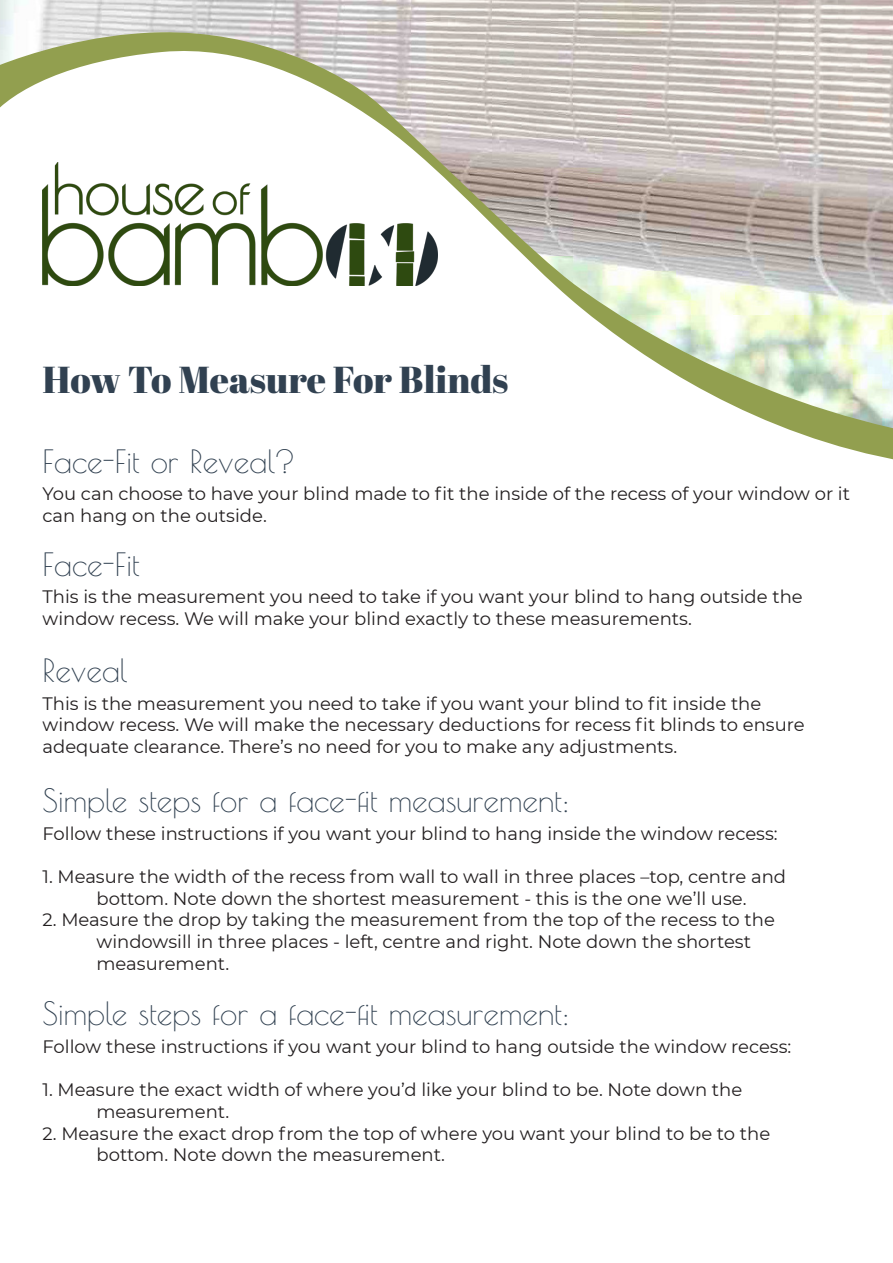
<style>
.page{position:relative;width:893px;height:1263px;background:#fff}
.page>*{position:absolute;margin:0;border:0;box-sizing:border-box;transform-origin:0 0}
.t1{font:37.5px "Abril Fatface";color:#314151}
.t2{font:31.5px "Poiret One";color:#314151}
.t3{font:18px "Montserrat";color:#231f20}
</style>
<div class="page">
<svg style="left:785px;top:428px;width:108px;height:32px;fill:#929f4f"></svg>
<img style="left:0;top:0;width:893px;height:428px">
<img style="left:43px;top:162px;width:394px;height:123px">
<p class="t1" style="left:43px;top:353px;width:467px">How To Measure For Blinds</p>
<p class="t2" style="left:43px;top:442px;width:255px">Face-Fit or Reveal?</p>
<p class="t3" style="left:43px;top:481px;width:809px">You can choose to have your blind made to fit the inside of the recess of your window or it</p>
<p class="t3" style="left:43px;top:503px;width:226px">can hang on the outside.</p>
<p class="t2" style="left:43px;top:545px;width:99px">Face-Fit</p>
<p class="t3" style="left:43px;top:585px;width:762px">This is the measurement you need to take if you want your blind to hang outside the</p>
<p class="t3" style="left:43px;top:606px;width:651px">window recess. We will make your blind exactly to these measurements.</p>
<p class="t2" style="left:43px;top:651px;width:87px">Reveal</p>
<p class="t3" style="left:43px;top:691px;width:720px">This is the measurement you need to take if you want your blind to fit inside the</p>
<p class="t3" style="left:43px;top:712px;width:764px">window recess. We will make the necessary deductions for recess fit blinds to ensure</p>
<p class="t3" style="left:43px;top:734px;width:636px">adequate clearance. There’s no need for you to make any adjustments.</p>
<p class="t2" style="left:43px;top:782px;width:529px">Simple steps for a face-fit measurement:</p>
<p class="t3" style="left:43px;top:821px;width:737px">Follow these instructions if you want your blind to hang inside the window recess:</p>
<p class="t3" style="left:43px;top:864px;width:745px">1. Measure the width of the recess from wall to wall in three places –top, centre and</p>
<p class="t3" style="left:97px;top:886px;width:651px">bottom. Note down the shortest measurement - this is the one we’ll use.</p>
<p class="t3" style="left:43px;top:907px;width:734px">2. Measure the drop by taking the measurement from the top of the recess to the</p>
<p class="t3" style="left:97px;top:929px;width:656px">windowsill in three places - left, centre and right. Note down the shortest</p>
<p class="t3" style="left:97px;top:951px;width:134px">measurement.</p>
<p class="t2" style="left:43px;top:995px;width:529px">Simple steps for a face-fit measurement:</p>
<p class="t3" style="left:43px;top:1034px;width:750px">Follow these instructions if you want your blind to hang outside the window recess:</p>
<p class="t3" style="left:43px;top:1077px;width:701px">1. Measure the exact width of where you’d like your blind to be. Note down the</p>
<p class="t3" style="left:97px;top:1099px;width:134px">measurement.</p>
<p class="t3" style="left:43px;top:1121px;width:729px">2. Measure the exact drop from the top of where you want your blind to be to the</p>
<p class="t3" style="left:97px;top:1142px;width:350px">bottom. Note down the measurement.</p>
</div>
